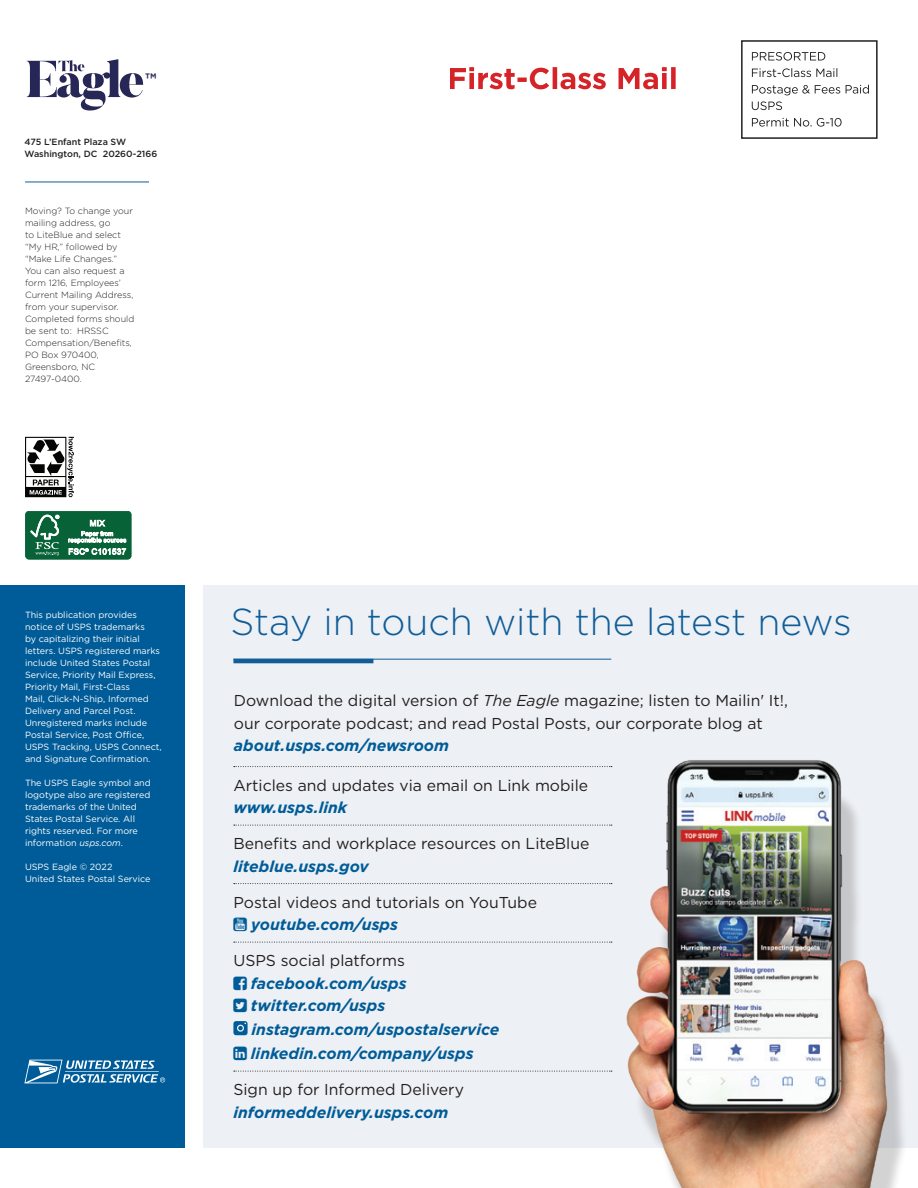
<style>
.page{position:relative;width:918px;height:1188px;background:#fff}
.page>*{position:absolute;margin:0;border:0;box-sizing:border-box;transform-origin:0 0}
.BACK_COVER_HEADLINE{font:300 37.5px "Gotham";color:#105d98}
.t1{font:700 16.5px "Gotham";color:#272757}
.t2{font:15.75px/22.5px "Gotham";color:#231f20}
.t3{font:italic 700 15.75px/22.5px "Gotham";color:#005c98;text-align:justify}
.t4{font:9px/12px "Gotham";color:#fff}
.t5{font:300 9px/12px "Gotham";color:#231f20}
.t6{font:500 9px "Gotham";color:#231f20}
.s1{font-style:italic}
.s2{font-weight:700;font-style:italic;color:#005c98}
.s3{font-weight:400;font-style:normal;color:#231f20}
</style>
<div class="page">
<div style="left:203px;top:585px;width:715px;height:563px;background:#edf0f4"></div>
<div style="left:0;top:585px;width:185px;height:563px;background:#005c98"></div>
<svg style="left:752px;top:118px;width:90px;height:9px"></svg>
<svg style="left:752px;top:101px;width:30px;height:9px"></svg>
<svg style="left:752px;top:85px;width:117px;height:10px"></svg>
<svg style="left:752px;top:68px;width:85px;height:9px"></svg>
<svg style="left:752px;top:52px;width:73px;height:9px"></svg>
<svg style="left:450px;top:67px;width:226px;height:22px"></svg>
<div style="left:741px;top:40px;width:137px;height:99px;border:2px solid #231f20"></div>
<hr style="left:25px;top:182px;width:124px;height:1px;background:#105d98">
<svg style="left:234px;top:766px;width:378px;height:1px"></svg>
<svg style="left:234px;top:825px;width:378px;height:1px"></svg>
<svg style="left:234px;top:883px;width:378px;height:1px"></svg>
<svg style="left:234px;top:942px;width:378px;height:1px"></svg>
<svg style="left:234px;top:1071px;width:378px;height:1px"></svg>
<svg style="left:233px;top:1021px;width:15px;height:14px"></svg>
<hr style="left:233px;top:659px;width:378px;height:1px;background:#105d98">
<hr style="left:233px;top:659px;width:140px;height:4px;background:#105d98">
<svg style="left:24px;top:1060px;width:141px;height:23px"></svg>
<div style="left:26px;top:511px;width:105px;height:48px;background:#086237;border-radius:4px"></div>
<div style="left:25px;top:511px;width:106px;height:48px;border:1px solid #086237;border-radius:4px"></div>
<svg style="left:30px;top:515px;width:29px;height:40px"></svg>
<svg style="left:68px;top:519px;width:58px;height:36px"></svg>
<svg style="left:27px;top:59px;width:116px;height:52px"></svg>
<img style="left:626px;top:760px;width:277px;height:428px">
<svg style="left:25px;top:437px;width:49px;height:60px"></svg>
<p class="t1" style="left:145px;top:68px;width:13px">™</p>
<p class="t6" style="left:25px;top:136px;width:103px">475 L’Enfant Plaza SW</p>
<p class="t6" style="left:25px;top:148px;width:134px">Washington, DC 20260-2166</p>
<p class="t5" style="left:25px;top:204px;width:111px">Moving? To change your mailing address, go<br>to LiteBlue and select “My HR,” followed by “Make Life Changes.”<br>You can also request a form 1216, Employees’<br>Current Mailing Address, from your supervisor.<br>Completed forms should be sent to: HRSSC<br>Compensation/Benefits,<br>PO Box 970400,<br>Greensboro, NC<br>27497-0400.</p>
<p class="t4" style="left:25px;top:608px;width:138px">This publication provides notice of USPS trademarks<br>by capitalizing their initial letters. USPS registered marks include United States Postal<br>Service, Priority Mail Express,<br>Priority Mail, First-Class<br>Mail, Click-N-Ship, Informed<br>Delivery and Parcel Post.<br>Unregistered marks include<br>Postal Service, Post Office,<br>USPS Tracking, USPS Connect, and Signature Confirmation.</p>
<p class="t4" style="left:25px;top:776px;width:127px">The USPS Eagle symbol and logotype also are registered trademarks of the United<br>States Postal Service. All rights reserved. For more information <span class="s1">usps.com</span>.</p>
<p class="t4" style="left:25px;top:860px;width:127px">USPS Eagle © 2022<br>United States Postal Service</p>
<h1 class="BACK_COVER_HEADLINE" style="left:230px;top:598px;width:623px">Stay in touch with the latest news</h1>
<p class="t2" style="left:234px;top:689px;width:556px">Download the digital version of <span class="s1">The Eagle</span> magazine; listen to Mailin' It!, our corporate podcast; and read Postal Posts, our corporate blog at <span class="s2">about.usps.com/newsroom</span></p>
<p class="t2" style="left:233px;top:774px;width:356px">Articles and updates via email on Link mobile <span class="s2">www.usps.link</span></p>
<p class="t2" style="left:233px;top:832px;width:358px">Benefits and workplace resources on LiteBlue <span class="s2">liteblue.usps.gov</span></p>
<p class="t2" style="left:251px;top:891px;width:288px;text-indent:-17px">Postal videos and tutorials on YouTube <span class="s2">youtube.com/usps</span></p>
<p class="t3" style="left:251px;top:949px;width:157px;text-indent:-17px"><span class="s3">USPS social platforms </span>facebook.com/usps twitter.com/usps</p>
<p class="t3" style="left:251px;top:1018px;width:250px;line-height:24px">instagram.com/uspostalservice linkedin.com/company/usps</p>
<p class="t2" style="left:233px;top:1078px;width:232px">Sign up for Informed Delivery <span class="s2">informeddelivery.usps.com</span></p>
</div>
